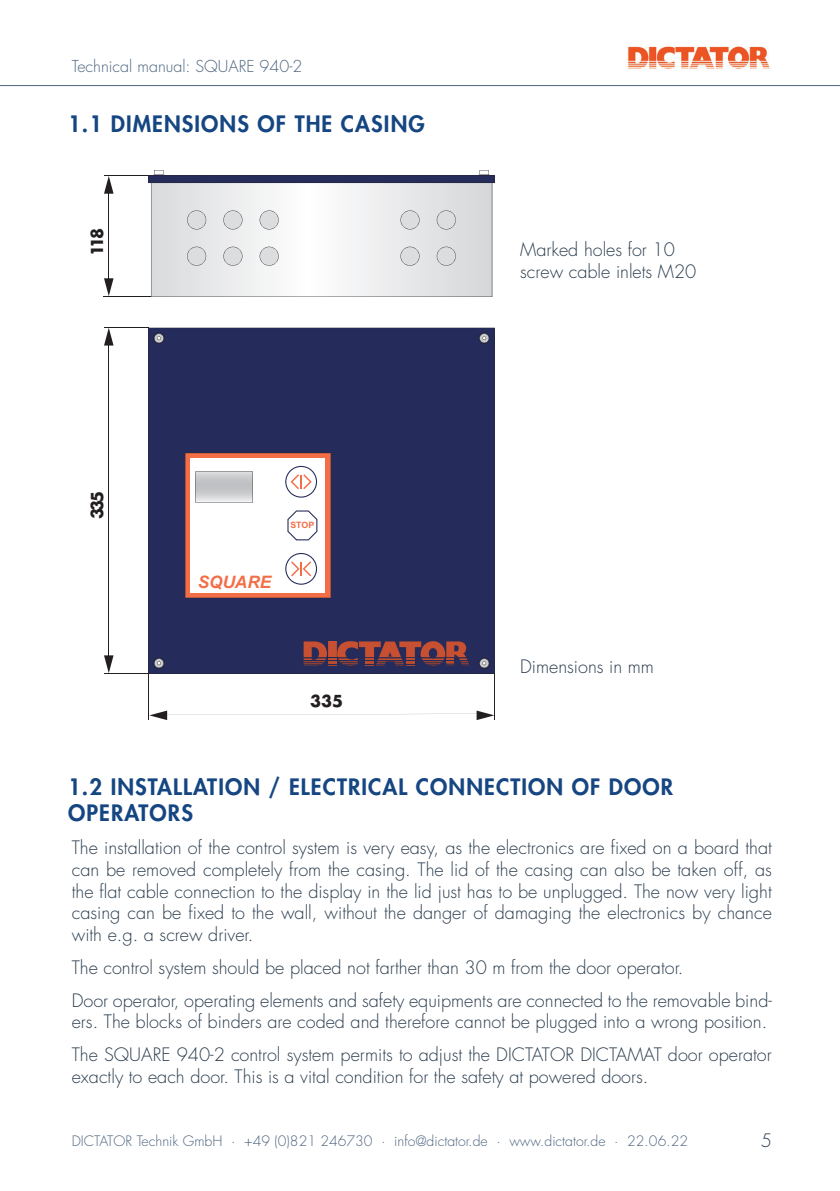
<style>
.page{position:relative;width:840px;height:1191px;background:#fff}
.page>*{position:absolute;margin:0;border:0;box-sizing:border-box;transform-origin:0 0}
.t1{font:800 22px/26.4px "Futura Std";letter-spacing:.05em;color:#154682}
.t2{font:300 18px/21.6px "Futura Std";color:#2b3d4e}
.t3{font:italic 700 17.2px "Arial";color:#f36e47}
.t4{font:300 16px "Futura Std";color:#4d647e}
.t5{font:700 16px "Futura Std";letter-spacing:-.175em;color:#231f20}
.t6{font:300 14px "Futura Std";color:#4d647e}
.t7{font:700 8.8px "Arial";color:#f36e47}
</style>
<div class="page">
<hr style="left:0;top:85px;width:839px;height:1px;background:#4d647e">
<img style="left:628px;top:46px;width:142px;height:23px">
<div style="left:148px;top:328px;width:346px;height:346px;background:#252c5b"></div>
<svg style="left:303px;top:640px;width:166px;height:26px;background:#793e42"></svg>
<svg style="left:148px;top:170px;width:346px;height:127px"></svg>
<hr style="left:109px;top:193px;width:1px;height:98px;background:#231f20">
<svg style="left:104px;top:177px;width:9px;height:17px"></svg>
<svg style="left:104px;top:278px;width:9px;height:18px"></svg>
<hr style="left:109px;top:345px;width:1px;height:322px;background:#231f20">
<svg style="left:104px;top:329px;width:9px;height:16px"></svg>
<svg style="left:104px;top:655px;width:9px;height:18px"></svg>
<hr style="left:104px;top:176px;width:44px;height:1px;background:#231f20">
<hr style="left:104px;top:297px;width:47px;height:1px;background:#231f20">
<hr style="left:104px;top:673px;width:44px;height:1px;background:#231f20">
<hr style="left:104px;top:328px;width:44px;height:1px;background:#231f20">
<hr style="left:494px;top:674px;width:1px;height:46px;background:#231f20">
<hr style="left:149px;top:673px;width:1px;height:47px;background:#231f20">
<svg style="left:149px;top:710px;width:345px;height:10px"></svg>
<svg style="left:185px;top:453px;width:145px;height:145px"></svg>
<svg style="left:478px;top:332px;width:12px;height:12px"></svg>
<svg style="left:153px;top:332px;width:12px;height:12px"></svg>
<svg style="left:153px;top:657px;width:12px;height:12px"></svg>
<svg style="left:478px;top:657px;width:12px;height:12px"></svg>
<p class="t4" style="left:72px;top:56px;width:232px">Technical manual: SQUARE 940-2</p>
<p class="t1" style="left:68px;top:110px;width:358px">1.1 DIMENSIONS OF THE CASING</p>
<p class="t5" style="left:86px;top:256px;width:29px;rotate:-90deg">118</p>
<p class="t5" style="left:86px;top:519px;width:29px;rotate:-90deg">335</p>
<p class="t7" style="left:290px;top:519px;width:25px">STOP</p>
<p class="t3" style="left:198px;top:570px;width:75px">SQUARE</p>
<p class="t5" style="left:310px;top:691px;width:35px">335</p>
<p class="t2" style="left:520px;top:239px;width:178px">Marked holes for 10 screw cable inlets M20</p>
<p class="t2" style="left:520px;top:656px;width:135px">Dimensions in mm</p>
<p class="t1" style="left:68px;top:773px;width:606px">1.2 INSTALLATION / ELECTRICAL CONNECTION OF DOOR<br>OPERATORS</p>
<p class="t2" style="left:72px;top:837px;width:701px;text-align:justify">The installation of the control system is very easy, as the electronics are fixed on a board that can be removed completely from the casing. The lid of the casing can also be taken off, as the flat cable connection to the display in the lid just has to be unplugged. The now very light casing can be fixed to the wall, without the danger of damaging the electronics by chance with e.g. a screw driver.</p>
<p class="t2" style="left:72px;top:951px;width:701px;line-height:33px">The control system should be placed not farther than 30 m from the door operator.<br>Door operator, operating elements and safety equipments are connected to the removable bind-</p>
<p class="t2" style="left:72px;top:1005px;width:701px;line-height:33px">ers. The blocks of binders are coded and therefore cannot be plugged into a wrong position.<br>The SQUARE 940-2 control system permits to adjust the DICTATOR DICTAMAT door operator</p>
<p class="t2" style="left:72px;top:1066px;width:578px">exactly to each door. This is a vital condition for the safety at powered doors.</p>
<p class="t6" style="left:72px;top:1132px;width:617px">DICTATOR Technik GmbH · +49 (0)821 246730 · info@dictator.de · www.dictator.de · 22.06.22</p>
<p class="t2" style="left:760px;top:1130px;width:13px">5</p>
</div>
